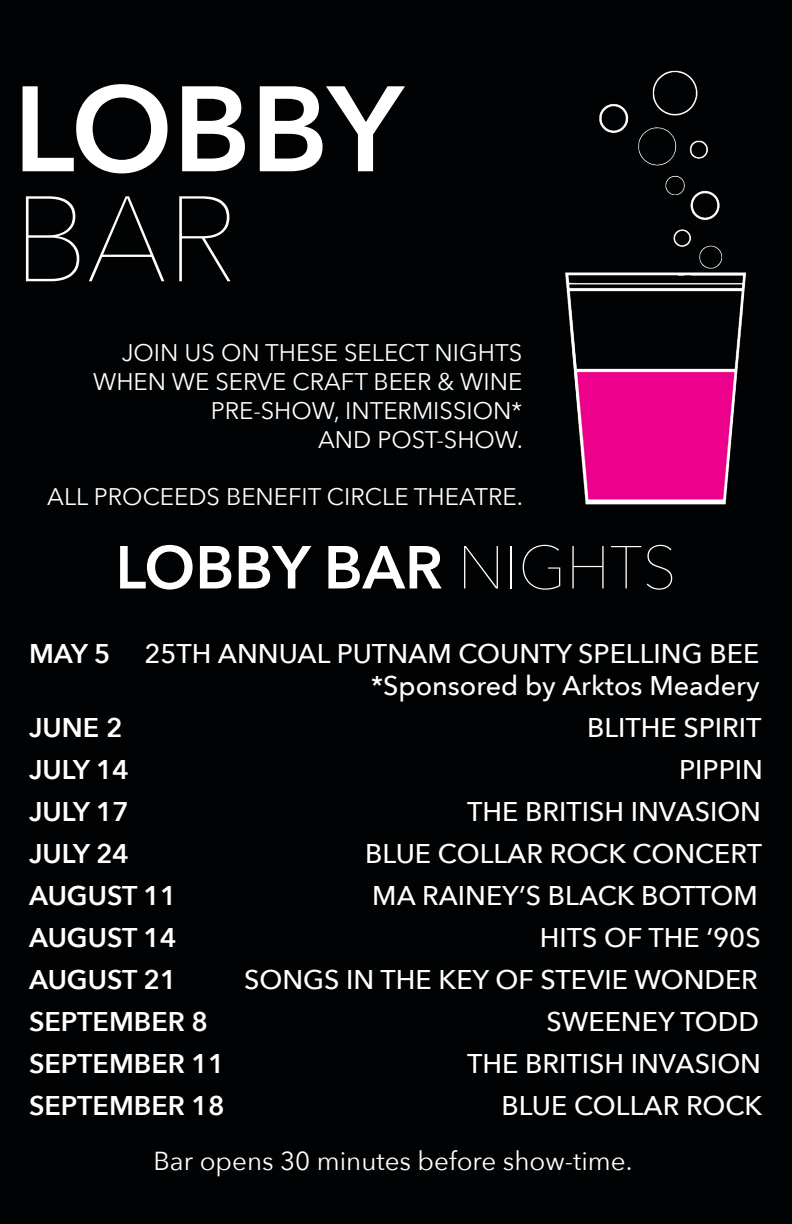
<style>
.page{position:relative;width:792px;height:1224px;background:#010203}
.page>*{position:absolute;margin:0;border:0;box-sizing:border-box;transform-origin:0 0}
.t1{font:600 120px "Avenir Next";color:#fff}
.t2{font:200 120px "Avenir Next";color:#fff}
.t3{font:600 60px "Avenir Next";color:#fff}
.t4{font:500 27px "Avenir Next";color:#fff}
.t5{font:600 27px "Avenir Next";color:#fff}
.t6{font:26px "Avenir Next";color:#fff}
.t7{font:24px "Avenir Next";color:#fff}
.s1{font-weight:200}
.s2{font-weight:600}
</style>
<div class="page">
<img style="left:565px;top:70px;width:182px;height:435px">
<p class="t1" style="left:13px;top:27px;width:391px">LOBBY</p>
<p class="t2" style="left:13px;top:138px;width:226px">BAR</p>
<p class="t7" style="left:122px;top:333px;width:402px">JOIN US ON THESE SELECT NIGHTS</p>
<p class="t7" style="left:93px;top:362px;width:431px">WHEN WE SERVE CRAFT BEER &amp; WINE</p>
<p class="t7" style="left:211px;top:390px;width:313px">PRE-SHOW, INTERMISSION*</p>
<p class="t7" style="left:318px;top:419px;width:206px">AND POST-SHOW.</p>
<p class="t7" style="left:47px;top:477px;width:477px">ALL PROCEEDS BENEFIT CIRCLE THEATRE.</p>
<p class="t3" style="left:115px;top:516px;width:563px">LOBBY BAR <span class="s1">NIGHTS</span></p>
<p class="t4" style="left:29px;top:631px;width:732px"><span class="s2">MAY 5</span> 25TH ANNUAL PUTNAM COUNTY SPELLING BEE</p>
<p class="t4" style="left:371px;top:663px;width:390px">*Sponsored by Arktos Meadery</p>
<p class="t5" style="left:29px;top:705px;width:95px">JUNE 2</p>
<p class="t4" style="left:587px;top:705px;width:176px">BLITHE SPIRIT</p>
<p class="t5" style="left:29px;top:747px;width:102px">JULY 14</p>
<p class="t4" style="left:679px;top:747px;width:85px">PIPPIN</p>
<p class="t5" style="left:29px;top:789px;width:102px">JULY 17</p>
<p class="t4" style="left:467px;top:789px;width:296px">THE BRITISH INVASION</p>
<p class="t5" style="left:29px;top:831px;width:102px">JULY 24</p>
<p class="t4" style="left:365px;top:831px;width:398px">BLUE COLLAR ROCK CONCERT</p>
<p class="t5" style="left:29px;top:873px;width:149px">AUGUST 11</p>
<p class="t4" style="left:372px;top:873px;width:387px">MA RAINEY’S BLACK BOTTOM</p>
<p class="t5" style="left:29px;top:915px;width:149px">AUGUST 14</p>
<p class="t4" style="left:540px;top:915px;width:222px">HITS OF THE ‘90S</p>
<p class="t5" style="left:29px;top:957px;width:149px">AUGUST 21</p>
<p class="t4" style="left:244px;top:957px;width:515px">SONGS IN THE KEY OF STEVIE WONDER</p>
<p class="t5" style="left:29px;top:999px;width:181px">SEPTEMBER 8</p>
<p class="t4" style="left:547px;top:999px;width:214px">SWEENEY TODD</p>
<p class="t5" style="left:29px;top:1041px;width:197px">SEPTEMBER 11</p>
<p class="t4" style="left:467px;top:1041px;width:296px">THE BRITISH INVASION</p>
<p class="t5" style="left:29px;top:1083px;width:197px">SEPTEMBER 18</p>
<p class="t4" style="left:502px;top:1083px;width:262px">BLUE COLLAR ROCK</p>
<p class="t6" style="left:153px;top:1139px;width:481px">Bar opens 30 minutes before show-time.</p>
</div>
